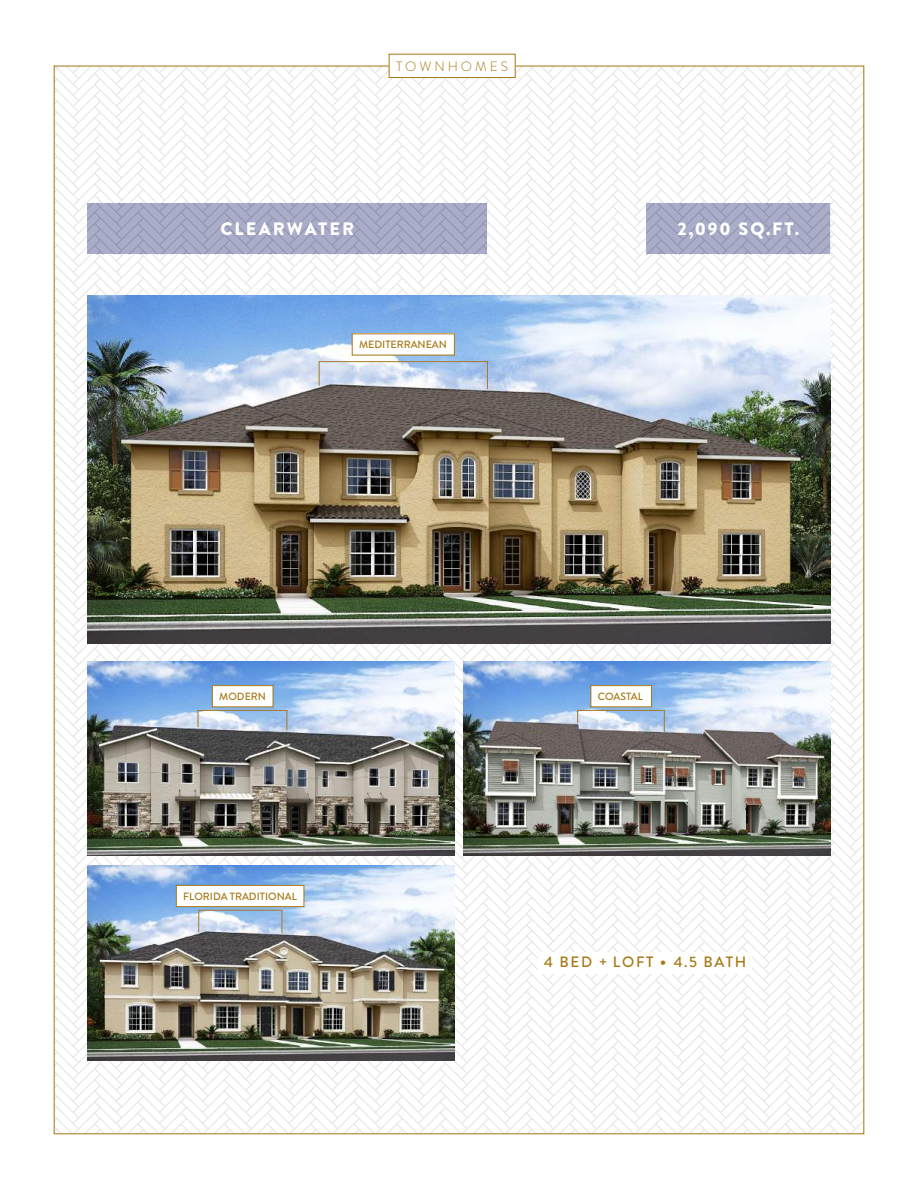
<style>
.page{position:relative;width:918px;height:1188px;background:#fff}
.page>*{position:absolute;margin:0;border:0;box-sizing:border-box;transform-origin:0 0}
.t1{font:900 18px "Brandon Grotesque";letter-spacing:.12em;color:#fff}
.t2{font:500 15px "Brandon Grotesque";letter-spacing:.12em;color:#a67711}
.t3{font:300 13.5px "Brandon Grotesque";letter-spacing:.22em;color:#a67711}
.t4{font:500 10.5px "Brandon Grotesque";color:#a67711}
.s1{font-family:"Trade Gothic";font-weight:400;font-size:12px}
</style>
<div class="page">
<img style="left:54px;top:66px;width:810px;height:1068px">
<hr style="left:198px;top:910px;width:84px;height:1px;background:#a5792b">
<div style="left:538px;top:952px;width:214px;height:22px;background:#fff"></div>
<p class="t3" style="left:396px;top:57px;width:113px">TOWNHOMES</p>
<h1 class="t1" style="left:220px;top:216px;width:135px">CLEARWATER</h1>
<h1 class="t1" style="left:678px;top:216px;width:123px">2,090 SQ.FT.</h1>
<p class="t4" style="left:359px;top:337px;width:89px">MEDITERRANEAN</p>
<p class="t4" style="left:219px;top:689px;width:48px">MODERN</p>
<p class="t4" style="left:598px;top:689px;width:47px">COASTAL</p>
<p class="t4" style="left:183px;top:889px;width:115px">FLORIDA TRADITIONAL</p>
<h2 class="t2" style="left:544px;top:951px;width:204px">4 BED + LOFT <span class="s1">•</span> 4.5 BATH</h2>
</div>
